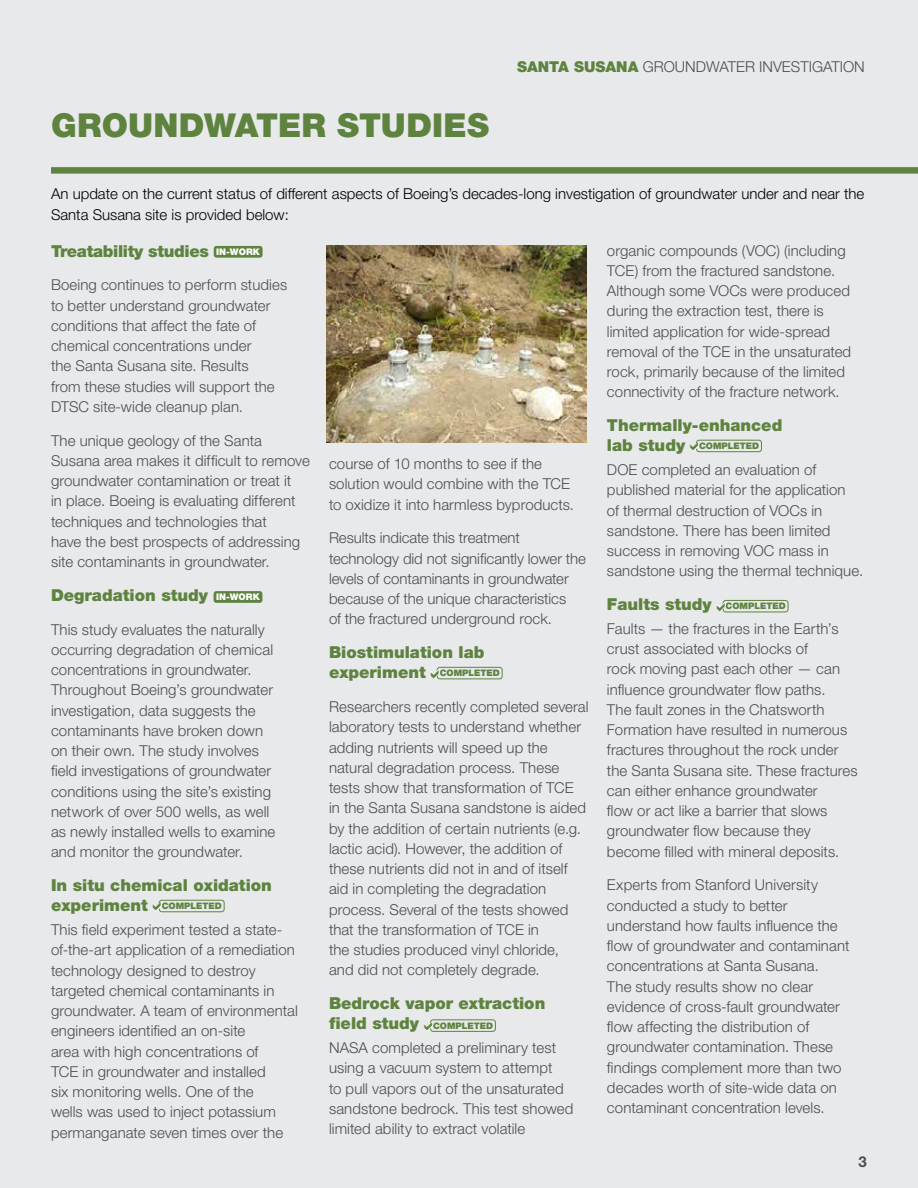
<style>
.page{position:relative;width:918px;height:1188px;background:#e8e9eb}
.page>*{position:absolute;margin:0;border:0;box-sizing:border-box;transform-origin:0 0}
.t1{font:900 33px "Helvetica Neue LT Std";letter-spacing:.005em;color:#5e833f}
.t2{font:900 16.5px/20.2px "Helvetica Neue LT Std";color:#5e833f}
.t3{font:900 16.5px "Helvetica Neue LT Std";letter-spacing:-.02em;color:#5e833f}
.t4{font:300 15px/20.2px "Helvetica Neue LT Std";letter-spacing:.005em;color:#4d4d4f}
.t5{font:300 15px/20.2px "Helvetica Neue LT Std";color:#000}
.t6{font:700 15px "Helvetica Neue LT Std";color:#4d4d4f}
.t7{font:900 9px "Helvetica Neue LT Std";color:#5e833f}
.s1{font-weight:900;color:#5e833f}
.s2{font-size:9.15px;color:#fff}
.s3{font-size:9px}
.s4{font-size:16.5px}
</style>
<div class="page">
<div style="left:51px;top:167px;width:867px;height:6px;background:#5e833f"></div>
<div style="left:214px;top:246px;width:49px;height:12px;background:#5e833f;border-radius:3px"></div>
<div style="left:214px;top:591px;width:48px;height:12px;background:#5e833f;border-radius:3px"></div>
<div style="left:159px;top:900px;width:66px;height:12px;border:1px solid #5e833f;border-radius:3px"></div>
<div style="left:437px;top:667px;width:66px;height:12px;border:1px solid #5e833f;border-radius:3px"></div>
<div style="left:430px;top:1019px;width:66px;height:13px;border:1px solid #5e833f;border-radius:3px"></div>
<div style="left:696px;top:440px;width:66px;height:12px;border:1px solid #5e833f;border-radius:3px"></div>
<div style="left:723px;top:600px;width:65px;height:12px;border:1px solid #5e833f;border-radius:3px"></div>
<img style="left:326px;top:245px;width:260px;height:197px">
<svg style="left:158px;top:902px;width:3px;height:9px"></svg>
<svg style="left:436px;top:670px;width:3px;height:8px"></svg>
<svg style="left:430px;top:1022px;width:2px;height:9px"></svg>
<svg style="left:696px;top:442px;width:2px;height:9px"></svg>
<svg style="left:722px;top:603px;width:3px;height:8px"></svg>
<h1 class="t1" style="left:51px;top:106px;width:440px">GROUNDWATER STUDIES</h1>
<p class="t4" style="left:517px;top:56px;width:349px"><span class="s1">SANTA SUSANA</span> GROUNDWATER INVESTIGATION</p>
<p class="t5" style="left:51px;top:184px;width:815px">An update on the current status of different aspects of Boeing’s decades-long investigation of groundwater under and near the<br>Santa Susana site is provided below:</p>
<p class="t3" style="left:51px;top:241px;width:210px">Treatability studies <span class="s2">IN-WORK</span></p>
<p class="t4" style="left:51px;top:275px;width:238px">Boeing continues to perform studies to better understand groundwater conditions that affect the fate of chemical concentrations under<br>the Santa Susana site. Results<br>from these studies will support the DTSC site-wide cleanup plan.</p>
<p class="t4" style="left:51px;top:430px;width:260px">The unique geology of the Santa Susana area makes it difficult to remove groundwater contamination or treat it<br>in place. Boeing is evaluating different techniques and technologies that<br>have the best prospects of addressing site contaminants in groundwater.</p>
<p class="t2" style="left:51px;top:585px;width:210px">Degradation study <span class="s2">IN-WORK</span></p>
<p class="t4" style="left:51px;top:619px;width:226px">This study evaluates the naturally occurring degradation of chemical concentrations in groundwater.<br>Throughout Boeing’s groundwater investigation, data suggests the contaminants have broken down on their own. The study involves field investigations of groundwater conditions using the site’s existing network of over 500 wells, as well as newly installed wells to examine and monitor the groundwater.</p>
<p class="t2" style="left:51px;top:875px;width:222px">In situ chemical oxidation experiment <span class="s3">COMPLETED</span></p>
<p class="t4" style="left:51px;top:919px;width:248px">This field experiment tested a state&shy;of-the-art application of a remediation technology designed to destroy targeted chemical contaminants in groundwater. A team of environmental engineers identified an on-site<br>area with high concentrations of<br>TCE in groundwater and installed<br>six monitoring wells. One of the<br>wells was used to inject potassium permanganate seven times over the</p>
<p class="t4" style="left:329px;top:453px;width:247px">course of 10 months to see if the solution would combine with the TCE to oxidize it into harmless byproducts.</p>
<p class="t4" style="left:329px;top:528px;width:258px">Results indicate this treatment technology did not significantly lower the levels of contaminants in groundwater because of the unique characteristics<br>of the fractured underground rock.</p>
<p class="t2" style="left:329px;top:642px;width:172px">Biostimulation lab experiment <span class="s3">COMPLETED</span></p>
<p class="t4" style="left:329px;top:696px;width:261px">Researchers recently completed several laboratory tests to understand whether adding nutrients will speed up the natural degradation process. These tests show that transformation of TCE<br>in the Santa Susana sandstone is aided by the addition of certain nutrients (e.g. lactic acid). However, the addition of these nutrients did not in and of itself aid in completing the degradation process. Several of the tests showed that the transformation of TCE in<br>the studies produced vinyl chloride,<br>and did not completely degrade.</p>
<p class="t2" style="left:329px;top:993px;width:218px">Bedrock vapor extraction field study <span class="s3">COMPLETED</span></p>
<p class="t4" style="left:329px;top:1037px;width:246px">NASA completed a preliminary test using a vacuum system to attempt<br>to pull vapors out of the unsaturated sandstone bedrock. This test showed limited ability to extract volatile</p>
<p class="t4" style="left:607px;top:240px;width:246px">organic compounds (VOC) (including TCE) from the fractured sandstone.<br>Although some VOCs were produced during the extraction test, there is limited application for wide-spread removal of the TCE in the unsaturated rock, primarily because of the limited connectivity of the fracture network.</p>
<p class="t2" style="left:607px;top:415px;width:177px">Thermally-enhanced</p>
<p class="t7" style="left:607px;top:440px;width:154px"><span class="s4">lab study</span> COMPLETED</p>
<p class="t4" style="left:607px;top:459px;width:258px">DOE completed an evaluation of published material for the application<br>of thermal destruction of VOCs in sandstone. There has been limited success in removing VOC mass in sandstone using the thermal technique.</p>
<p class="t2" style="left:607px;top:594px;width:180px">Faults study <span class="s3">COMPLETED</span></p>
<p class="t4" style="left:607px;top:618px;width:252px">Faults — the fractures in the Earth’s crust associated with blocks of<br>rock moving past each other — can influence groundwater flow paths.<br>The fault zones in the Chatsworth Formation have resulted in numerous fractures throughout the rock under the Santa Susana site. These fractures can either enhance groundwater<br>flow or act like a barrier that slows groundwater flow because they become filled with mineral deposits.</p>
<p class="t4" style="left:607px;top:875px;width:244px">Experts from Stanford University conducted a study to better understand how faults influence the flow of groundwater and contaminant concentrations at Santa Susana.<br>The study results show no clear evidence of cross-fault groundwater flow affecting the distribution of groundwater contamination. These findings complement more than two decades worth of site-wide data on contaminant concentration levels.</p>
<p class="t6" style="left:859px;top:1152px;width:10px">3</p>
</div>
